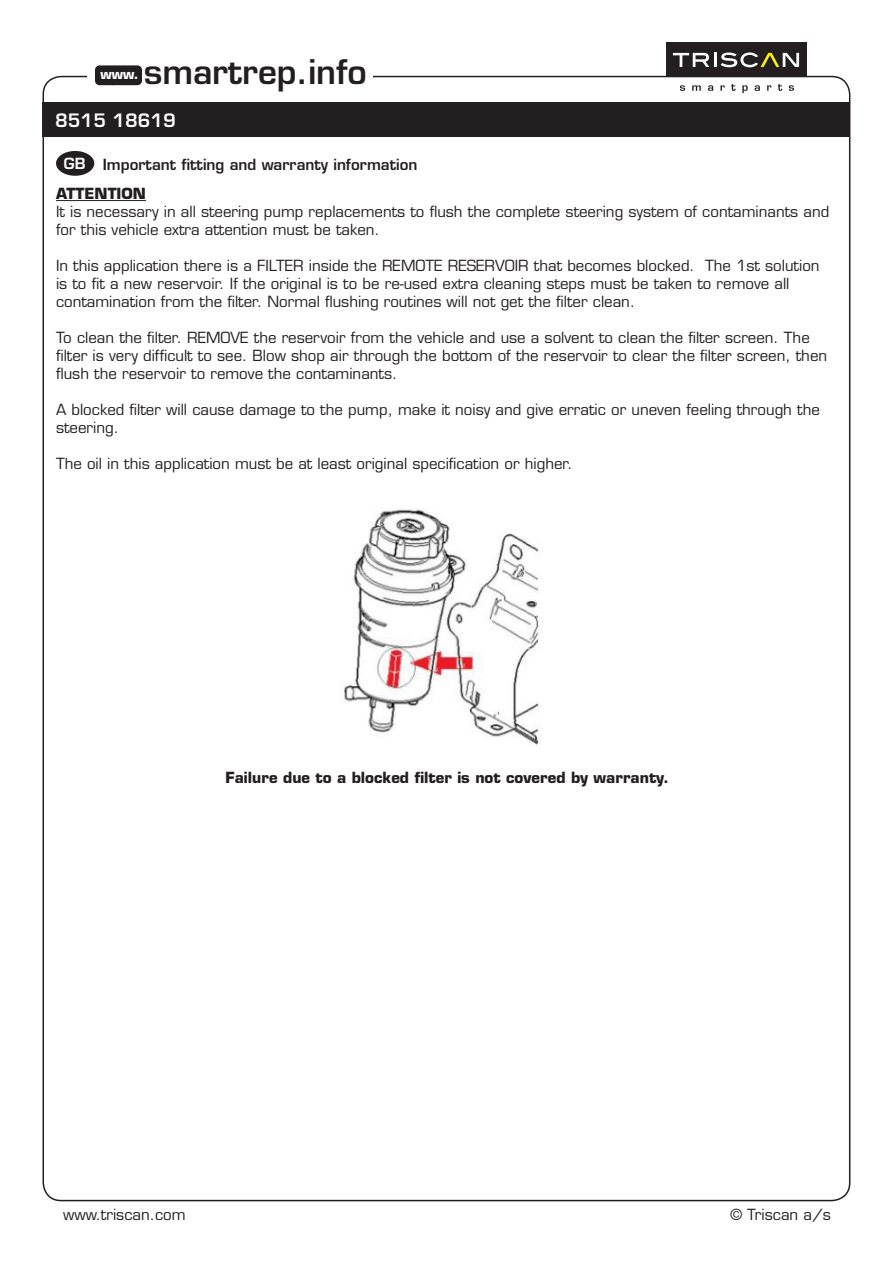
<style>
.page{position:relative;width:893px;height:1263px;background:#fff}
.page>*{position:absolute;margin:0;border:0;box-sizing:border-box;transform-origin:0 0}
.t1{font:600 33.15px "Eurostile LT Std";color:#231f20}
.t2{font:600 18px "Eurostile LT Std";color:#fff}
.t3{font:15px/18px "Eurostile LT Std";color:#231f20}
.t4{font:700 15px "Eurostile LT Std";color:#231f20}
.t5{font:600 15px "Eurostile LT Std";color:#231f20}
.t6{font:600 15px "Eurostile LT Std";color:#fff}
.t7{font:700 14.4px "Eurostile LT Std";color:#fff}
.t8{font:700 13.5px "Eurostile LT Std";color:#fff}
</style>
<div class="page">
<div style="left:56px;top:151px;width:38px;height:25px;background:#231f20;border-radius:50%"></div>
<hr style="left:56px;top:200px;width:90px;height:1px;background:#231f20">
<div style="left:43px;top:103px;width:807px;height:34px;background:#231f20"></div>
<img style="left:344px;top:509px;width:196px;height:236px">
<div style="left:666px;top:43px;width:140px;height:34px;background:#231f20"></div>
<svg style="left:673px;top:53px;width:36px;height:14px"></svg>
<hr style="left:714px;top:53px;width:3px;height:14px;background:#fff">
<svg style="left:721px;top:52px;width:78px;height:15px"></svg>
<svg style="left:680px;top:85px;width:5px;height:6px"></svg>
<svg style="left:692px;top:85px;width:9px;height:6px"></svg>
<svg style="left:708px;top:85px;width:5px;height:6px"></svg>
<svg style="left:720px;top:85px;width:5px;height:6px"></svg>
<svg style="left:731px;top:84px;width:5px;height:7px"></svg>
<svg style="left:742px;top:85px;width:6px;height:8px"></svg>
<svg style="left:755px;top:85px;width:5px;height:6px"></svg>
<svg style="left:767px;top:85px;width:4px;height:6px"></svg>
<svg style="left:778px;top:84px;width:4px;height:7px"></svg>
<svg style="left:789px;top:85px;width:5px;height:6px"></svg>
<svg style="left:95px;top:65px;width:47px;height:20px"></svg>
<h1 class="t1" style="left:144px;top:51px;width:224px">smartrep.info</h1>
<p class="t8" style="left:101px;top:66px;width:24px">ww</p>
<p class="t7" style="left:98px;top:65px;width:42px">www.</p>
<p class="t2" style="left:55px;top:109px;width:122px">8515 18619</p>
<p class="t6" style="left:64px;top:154px;width:23px">GB</p>
<p class="t5" style="left:103px;top:155px;width:316px">Important fitting and warranty information</p>
<p class="t4" style="left:56px;top:184px;width:91px">ATTENTION</p>
<p class="t3" style="left:56px;top:203px;width:775px">It is necessary in all steering pump replacements to flush the complete steering system of contaminants and for this vehicle extra attention must be taken.</p>
<p class="t3" style="left:56px;top:257px;width:765px">In this application there is a FILTER inside the REMOTE RESERVOIR that becomes blocked. The 1st solution is to fit a new reservoir. If the original is to be re-used extra cleaning steps must be taken to remove all contamination from the filter. Normal flushing routines will not get the filter clean.</p>
<p class="t3" style="left:56px;top:329px;width:773px">To clean the filter. REMOVE the reservoir from the vehicle and use a solvent to clean the filter screen. The filter is very difficult to see. Blow shop air through the bottom of the reservoir to clear the filter screen, then flush the reservoir to remove the contaminants.</p>
<p class="t3" style="left:56px;top:401px;width:765px">A blocked filter will cause damage to the pump, make it noisy and give erratic or uneven feeling through the steering.</p>
<p class="t3" style="left:56px;top:455px;width:518px">The oil in this application must be at least original specification or higher.</p>
<p class="t4" style="left:226px;top:768px;width:445px">Failure due to a blocked filter is not covered by warranty.</p>
<p class="t3" style="left:63px;top:1206px;width:124px">www.triscan.com</p>
<p class="t3" style="left:730px;top:1206px;width:102px">© Triscan a/s</p>
</div>
